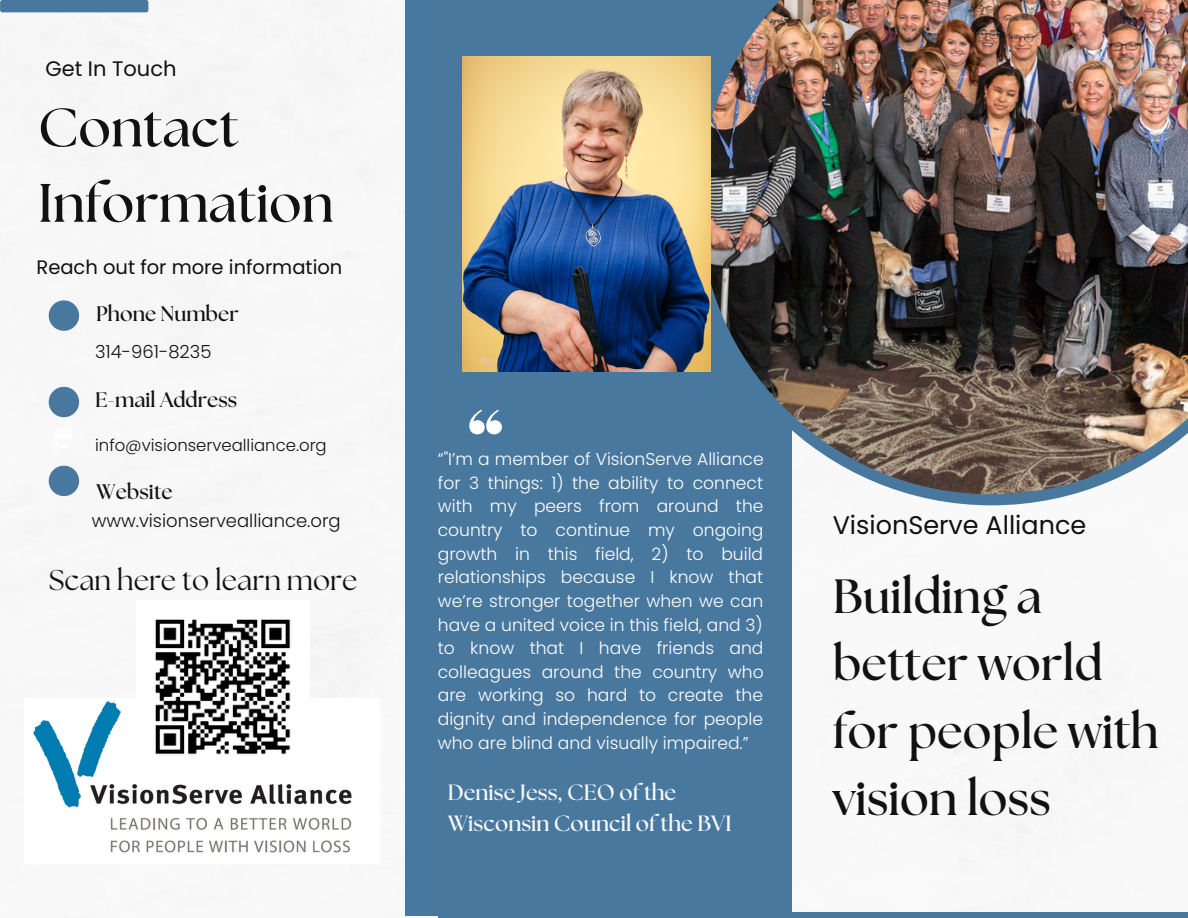
<style>
.page{position:relative;width:1188px;height:918px;background:#fff}
.page>*{position:absolute;margin:0;border:0;box-sizing:border-box;transform-origin:0 0}
.t1{font:700 54px/75.3px "The Seasons";color:#111}
.t2{font:700 48px/67.5px "The Seasons";color:#111}
.t3{font:28.5px "The Seasons";color:#111}
.t4{font:25.5px "Poppins";color:#111}
.t5{font:700 22.05px/30.6px "The Seasons";color:#fafafa}
.t6{font:700 21px "The Seasons";color:#111}
.t7{font:21px "Poppins";color:#111}
.t8{font:19.5px "Poppins";color:#111}
.t9{font:300 18px "Poppins";color:#111}
.t10{font:300 17.1px/23.7px "Poppins";color:#fff;text-align:justify}
.t11{font:300 16.5px "Poppins";color:#111}
</style>
<div class="page">
<svg style="left:49px;top:300px;width:30px;height:31px"></svg>
<svg style="left:49px;top:387px;width:30px;height:30px"></svg>
<div style="left:405px;top:0;width:387px;height:916px;background:#49789f"></div>
<img style="left:688px;top:0;width:500px;height:505px">
<div style="left:0;top:0;width:148px;height:12px;background:#49789f;border-radius:2px"></div>
<img style="left:463px;top:57px;width:247px;height:315px">
<svg style="left:469px;top:410px;width:33px;height:24px"></svg>
<div style="left:438px;top:912px;width:750px;height:6px;background:#49789f"></div>
<img style="left:33px;top:698px;width:319px;height:155px">
<svg style="left:49px;top:466px;width:30px;height:30px"></svg>
<img style="left:136px;top:619px;width:173px;height:154px">
<p class="t7" style="left:45px;top:54px;width:133px">Get In Touch</p>
<h1 class="t1" style="left:38px;top:93px;width:297px">Contact<br>Information</h1>
<p class="t8" style="left:37px;top:254px;width:307px">Reach out for more information</p>
<p class="t6" style="left:96px;top:304px;width:144px">Phone Number</p>
<p class="t9" style="left:95px;top:339px;width:118px">314-961-8235</p>
<p class="t6" style="left:95px;top:390px;width:144px">E-mail Address</p>
<p class="t11" style="left:95px;top:433px;width:233px">info@visionservealliance.org</p>
<p class="t6" style="left:96px;top:482px;width:78px">Website</p>
<p class="t9" style="left:92px;top:508px;width:250px">www.visionservealliance.org</p>
<h3 class="t3" style="left:49px;top:567px;width:310px">Scan here to learn more</h3>
<p class="t10" style="left:438px;top:447px;width:327px">“"I’m a member of VisionServe Alliance for 3 things: 1) the ability to connect with my peers from around the country to continue my ongoing growth in this field, 2) to build relationships because I know that we’re stronger together when we can have a united voice in this field, and 3) to know that I have friends and colleagues around the country who are working so hard to create the dignity and independence for people who are blind and visually impaired.”</p>
<p class="t5" style="left:448px;top:778px;width:285px">Denise Jess, CEO of the<br>Wisconsin Council of the BVI</p>
<h3 class="t4" style="left:833px;top:508px;width:255px">VisionServe Alliance</h3>
<h2 class="t2" style="left:833px;top:565px;width:327px">Building a better world for people with vision loss</h2>
</div>
